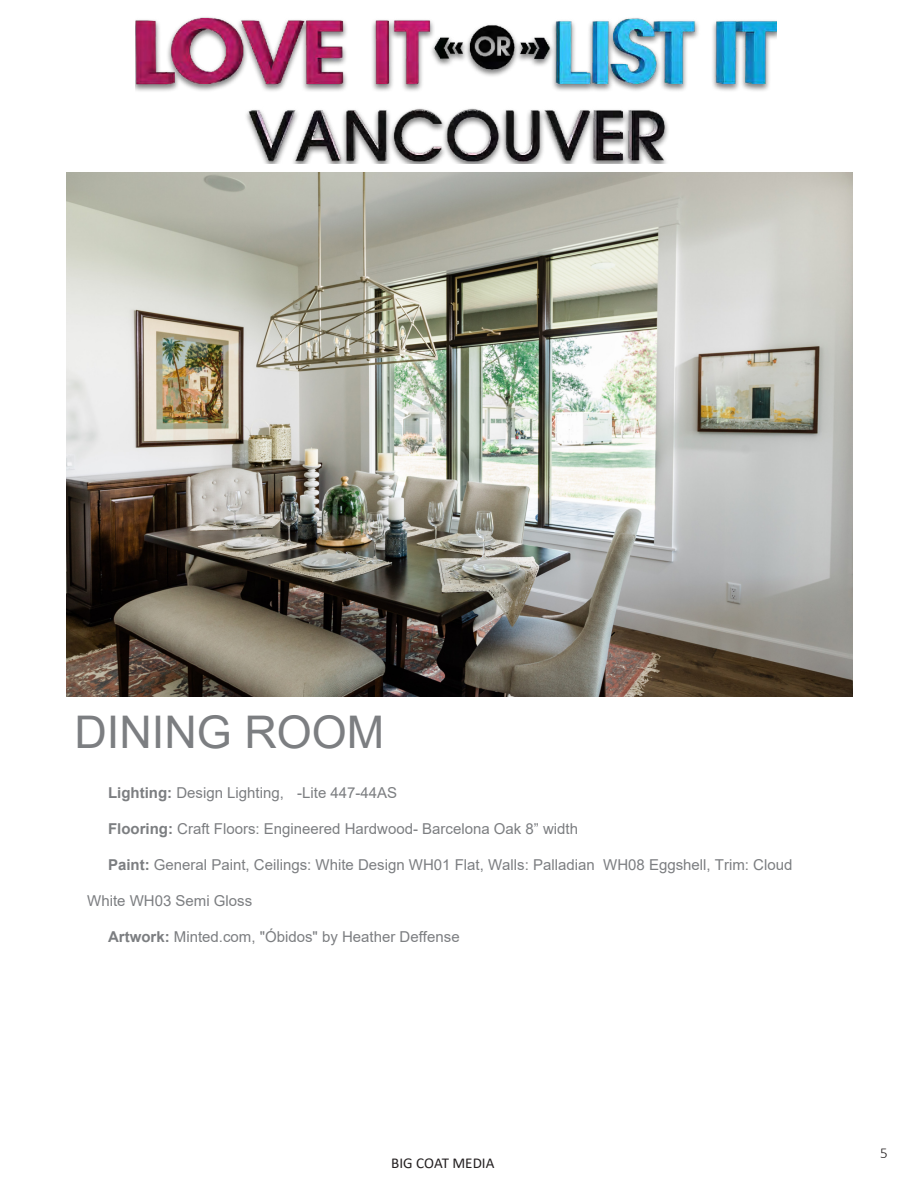
<style>
.page{position:relative;width:918px;height:1188px;background:#fff}
.page>*{position:absolute;margin:0;border:0;box-sizing:border-box;transform-origin:0 0}
.t1{font:45px "Arial";color:#7c7e81}
.t2{font:15px "Arial";color:#7c7e81}
.t3{font:15px "Calibri";color:#231f20}
.t4{font:300 15px "Calibri";color:#231f20}
.s1{font-weight:700}
</style>
<div class="page">
<img style="left:136px;top:17px;width:641px;height:147px">
<img style="left:66px;top:172px;width:786px;height:524px">
<h1 class="t1" style="left:74px;top:701px;width:312px">DINING ROOM</h1>
<p class="t2" style="left:108px;top:782px;width:291px"><span class="s1">Lighting:</span> Design Lighting, Z-Lite 447-44AS</p>
<p class="t2" style="left:108px;top:818px;width:472px"><span class="s1">Flooring:</span> Craft Floors: Engineered Hardwood- Barcelona Oak 8” width</p>
<p class="t2" style="left:108px;top:854px;width:686px"><span class="s1">Paint:</span> General Paint, Ceilings: White Design WH01 Flat, Walls: Palladian WH08 Eggshell, Trim: Cloud</p>
<p class="t2" style="left:87px;top:890px;width:167px">White WH03 Semi Gloss</p>
<p class="t2" style="left:108px;top:926px;width:353px"><span class="s1">Artwork:</span> Minted.com, "Óbidos" by Heather Deffense</p>
<p class="t3" style="left:391px;top:1152px;width:105px">BIG COAT MEDIA</p>
<p class="t4" style="left:880px;top:1144px;width:9px">5</p>
</div>
